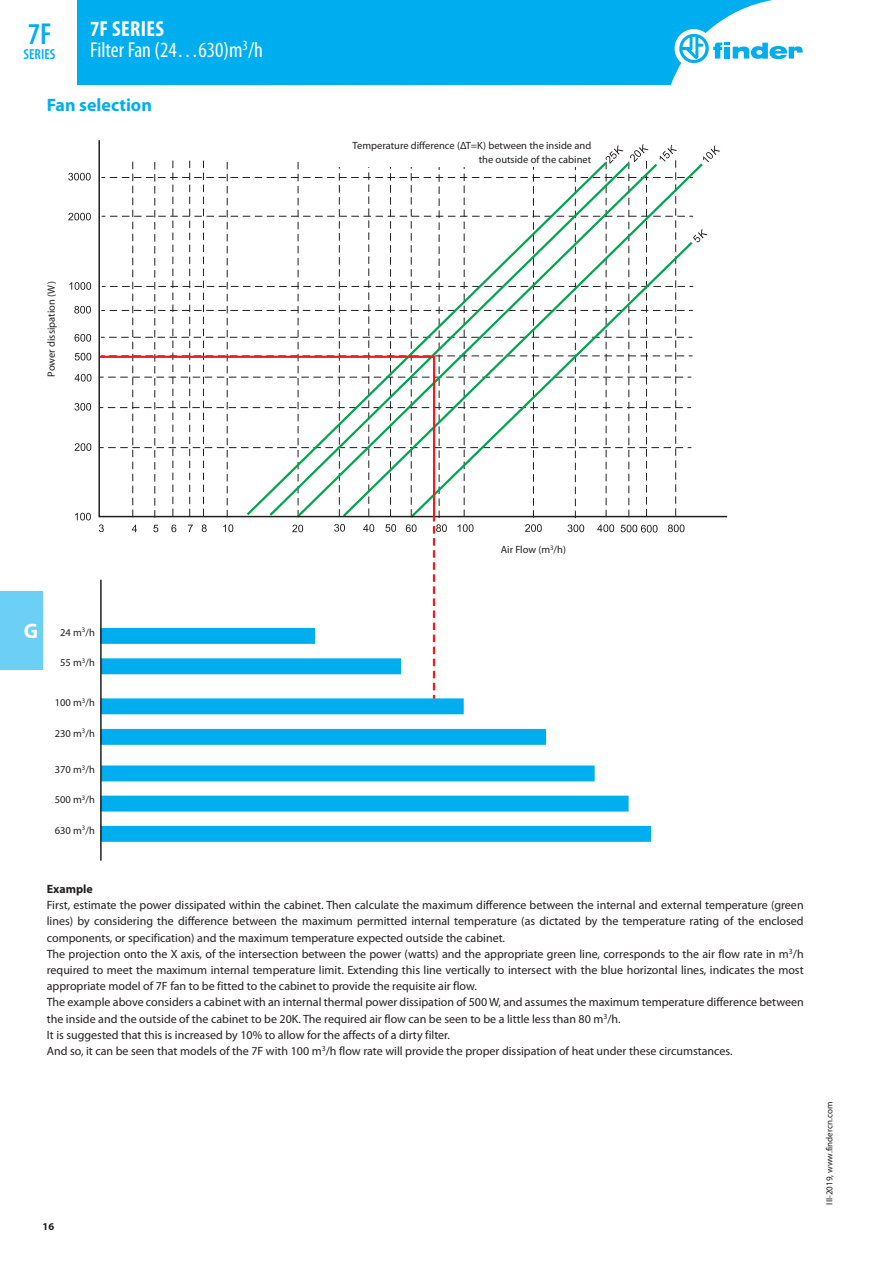
<style>
.page{position:relative;width:893px;height:1263px;background:#fff}
.page>*{position:absolute;margin:0;border:0;box-sizing:border-box;transform-origin:0 0}
.t1{font:600 condensed 30.3px "Myriad Pro";color:#00aeef}
.t2{font:condensed 21.75px/21px "Myriad Pro";color:#fff}
.t3{font:700 21px "Myriad Pro";color:#fff}
.t4{font:700 18px "Myriad Pro";color:#00aeef}
.t5{font:600 condensed 14.55px "Myriad Pro";color:#00aeef}
.t6{font:12px/16.2px "Myriad Pro";color:#231f20}
.t7{font:700 12px "Myriad Pro";color:#231f20}
.t8{font:10.5px/14.2px "Myriad Pro";color:#231f20;text-align:right}
.t9{font:700 10.5px "Myriad Pro";color:#231f20}
.t10{font:9px "Myriad Pro";color:#231f20}
.s1{font-weight:700}
</style>
<div class="page">
<div style="left:0;top:591px;width:43px;height:79px;background:#6bcff6"></div>
<div style="left:77px;top:0;width:696px;height:85px;background:#00aeef"></div>
<div style="left:675px;top:29px;width:38px;height:39px;background:#fff;border-radius:50%"></div>
<svg style="left:679px;top:34px;width:124px;height:29px"></svg>
<svg style="left:68px;top:173px;width:23px;height:7px"></svg>
<svg style="left:68px;top:213px;width:23px;height:7px"></svg>
<svg style="left:69px;top:282px;width:22px;height:8px"></svg>
<svg style="left:74px;top:306px;width:17px;height:8px"></svg>
<svg style="left:74px;top:334px;width:17px;height:8px"></svg>
<svg style="left:75px;top:353px;width:16px;height:7px"></svg>
<svg style="left:75px;top:374px;width:16px;height:8px"></svg>
<svg style="left:75px;top:403px;width:16px;height:8px"></svg>
<svg style="left:75px;top:443px;width:16px;height:8px"></svg>
<svg style="left:75px;top:513px;width:16px;height:7px"></svg>
<svg style="left:98px;top:140px;width:629px;height:721px"></svg>
<svg style="left:99px;top:144px;width:621px;height:555px"></svg>
<div style="left:336px;top:141px;width:255px;height:25px;background:#fff"></div>
<h2 class="t2" style="left:90px;top:18px;width:174px"><span class="s1">7F SERIES<br></span>Filter Fan (24…630)m<sup>3</sup>/h</h2>
<h1 class="t1" style="left:28px;top:17px;width:25px">7F</h1>
<p class="t5" style="left:24px;top:46px;width:33px">SERIES</p>
<h3 class="t4" style="left:47px;top:93px;width:107px">Fan selection</h3>
<p class="t8" style="left:44px;top:376px;width:97px;rotate:-90deg">Power dissipation (W)</p>
<p class="t8" style="left:353px;top:138px;width:240px">Temperature difference (ΔT=K) between the inside and the outside of the cabinet</p>
<p class="t8" style="left:501px;top:542px;width:67px">Air Flow (m<sup>3</sup>/h)</p>
<h3 class="t3" style="left:24px;top:618px;width:16px">G</h3>
<p class="t8" style="left:60px;top:625px;width:36px">24 m<sup>3</sup>/h</p>
<p class="t8" style="left:60px;top:655px;width:36px">55 m<sup>3</sup>/h</p>
<p class="t8" style="left:55px;top:695px;width:42px">100 m<sup>3</sup>/h</p>
<p class="t8" style="left:55px;top:726px;width:42px">230 m<sup>3</sup>/h</p>
<p class="t8" style="left:55px;top:762px;width:42px">370 m<sup>3</sup>/h</p>
<p class="t8" style="left:55px;top:793px;width:42px">500 m<sup>3</sup>/h</p>
<p class="t8" style="left:55px;top:823px;width:42px">630 m<sup>3</sup>/h</p>
<p class="t7" style="left:47px;top:881px;width:48px">Example</p>
<p class="t6" style="left:47px;top:897px;width:758px">First, estimate the power dissipated within the cabinet. Then calculate the maximum difference between the internal and external temperature (green lines) by considering the difference between the maximum permitted internal temperature (as dictated by the temperature rating of the enclosed components, or specification) and the maximum temperature expected outside the cabinet.<br>The projection onto the X axis, of the intersection between the power (watts) and the appropriate green line, corresponds to the air flow rate in m<sup>3</sup>/h required to meet the maximum internal temperature limit. Extending this line vertically to intersect with the blue horizontal lines, indicates the most appropriate model of 7F fan to be fitted to the cabinet to provide the requisite air flow.<br>The example above considers a cabinet with an internal thermal power dissipation of 500 W, and assumes the maximum temperature difference between the inside and the outside of the cabinet to be 20K. The required air flow can be seen to be a little less than 80 m<sup>3</sup>/h.<br>It is suggested that this is increased by 10% to allow for the affects of a dirty filter.<br>And so, it can be seen that models of the 7F with 100 m<sup>3</sup>/h flow rate will provide the proper dissipation of heat under these circumstances.</p>
<p class="t9" style="left:43px;top:1219px;width:13px">16</p>
<p class="t10" style="left:824px;top:1204px;width:104px;rotate:-90deg">III-2019, www.findercn.com</p>
</div>
